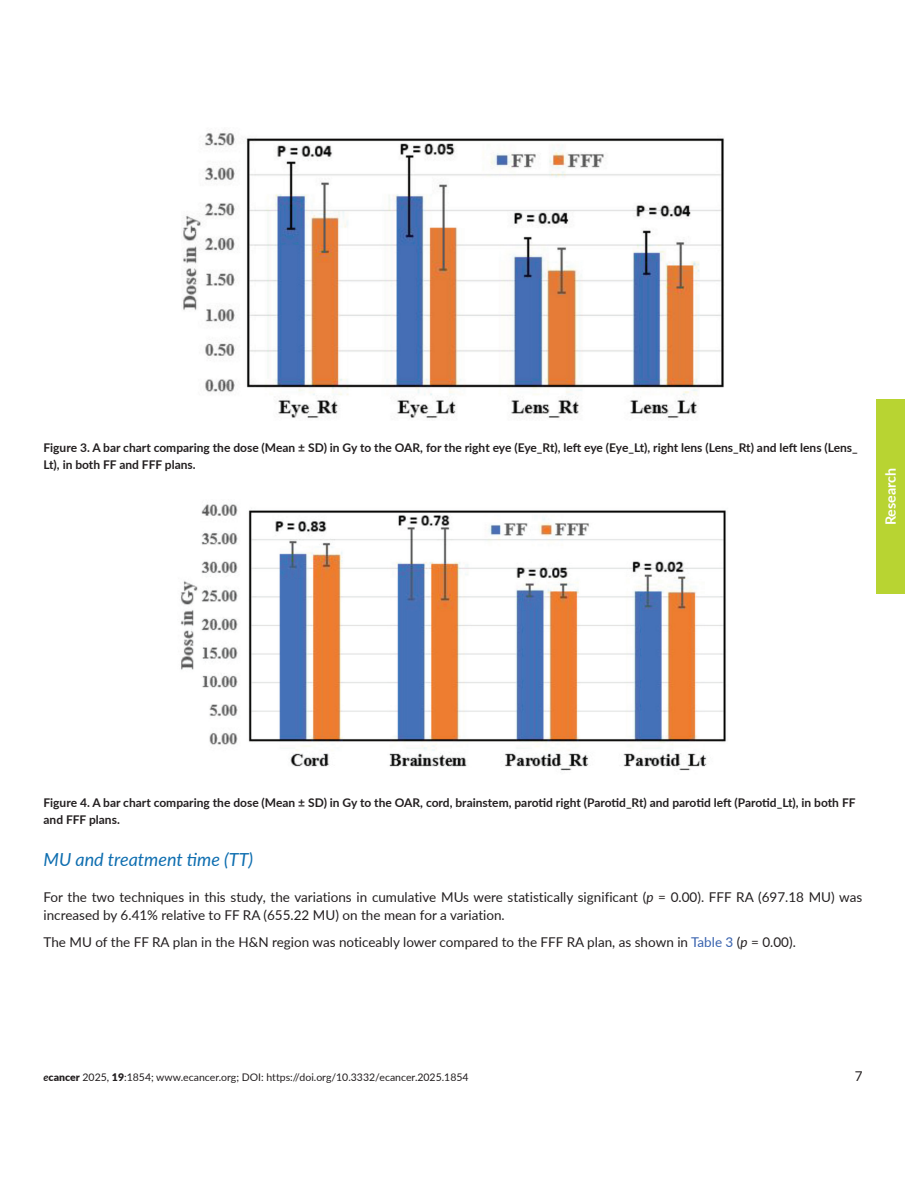
<style>
.page{position:relative;width:918px;height:1188px;background:#fff}
.page>*{position:absolute;margin:0;border:0;box-sizing:border-box;transform-origin:0 0}
.t1{font:italic 18px "Lato";color:#0e6eb0}
.t2{font:700 14.25px "Lato";color:#fff}
.t3{font:13.5px/18px "Lato";color:#231f20}
.t4{font:700 12px/16.5px "Lato";color:#231f20}
.t5{font:10.5px "Lato";color:#231f20}
.s1{font-style:italic}
.s2{color:#3862ae}
.s3{font-weight:700;font-style:italic}
.s4{font-weight:900}
</style>
<div class="page">
<div style="left:876px;top:399px;width:29px;height:195px;background:#b8d432"></div>
<img style="left:183px;top:132px;width:541px;height:287px">
<img style="left:180px;top:504px;width:546px;height:267px">
<p class="t4" style="left:44px;top:439px;width:816px">Figure 3. A bar chart comparing the dose (Mean ± SD) in Gy to the OAR, for the right eye (Eye_Rt), left eye (Eye_Lt), right lens (Lens_Rt) and left lens (Lens_<br>Lt), in both FF and FFF plans.</p>
<p class="t2" style="left:880px;top:525px;width:59px;rotate:-90deg">Research</p>
<p class="t4" style="left:44px;top:794px;width:814px">Figure 4. A bar chart comparing the dose (Mean ± SD) in Gy to the OAR, cord, brainstem, parotid right (Parotid_Rt) and parotid left (Parotid_Lt), in both FF and FFF plans.</p>
<h1 class="t1" style="left:44px;top:846px;width:211px">MU and treatment time (TT)</h1>
<p class="t3" style="left:44px;top:887px;width:820px">For the two techniques in this study, the variations in cumulative MUs were statistically significant (<span class="s1">p</span> = 0.00). FFF RA (697.18 MU) was increased by 6.41% relative to FF RA (655.22 MU) on the mean for a variation.</p>
<p class="t3" style="left:44px;top:932px;width:754px">The MU of the FF RA plan in the H&amp;N region was noticeably lower compared to the FFF RA plan, as shown in <span class="s2">Table 3</span> (<span class="s1">p</span> = 0.00).</p>
<p class="t5" style="left:44px;top:1070px;width:427px"><span class="s3">e</span><span class="s4">cancer</span> 2025, <span class="s4">19</span>:1854; www.ecancer.org; DOI: https://doi.org/10.3332/ecancer.2025.1854</p>
<p class="t3" style="left:855px;top:1067px;width:9px">7</p>
</div>
